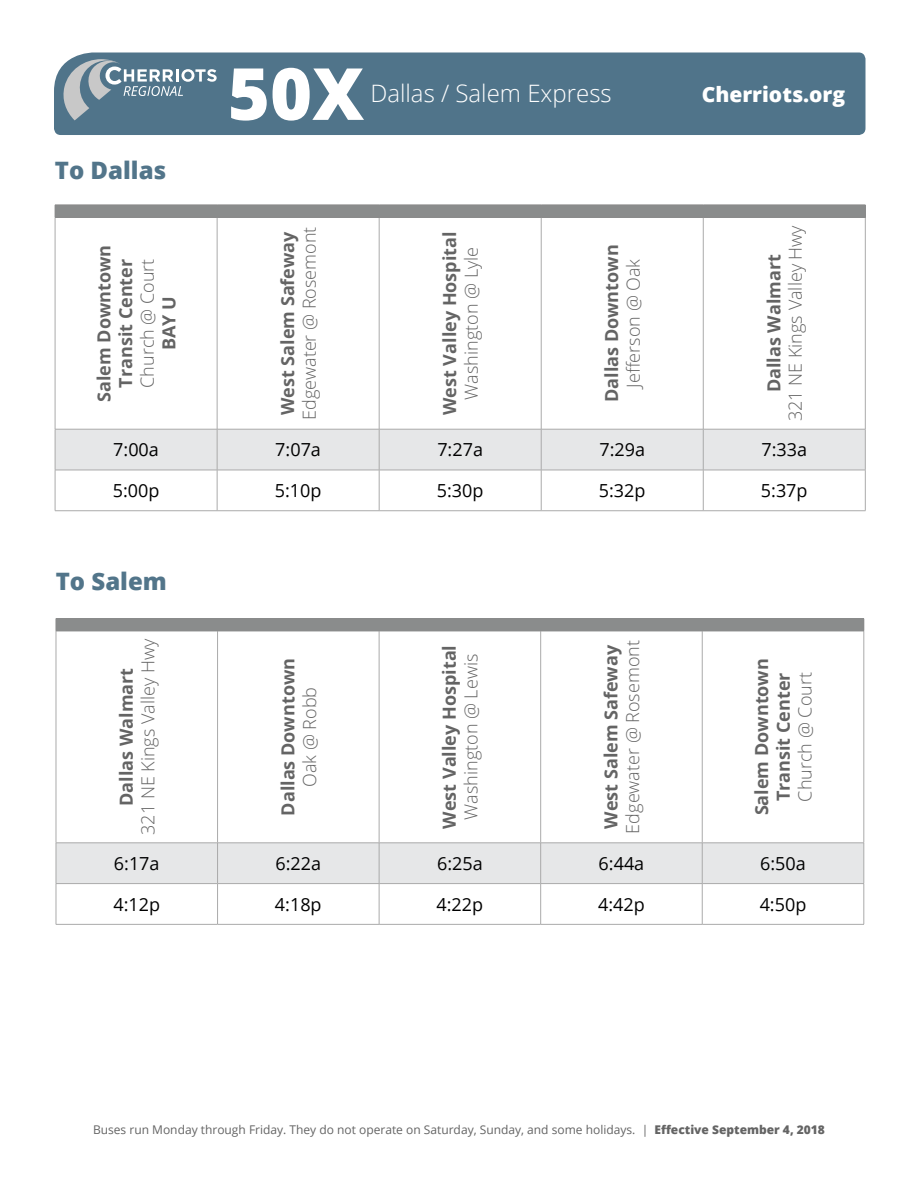
<style>
.page{position:relative;width:918px;height:1188px;background:#fff}
.page>*{position:absolute;margin:0;border:0;box-sizing:border-box;transform-origin:0 0}
.t1{font:800 72px "Open Sans";color:#fff}
.t2{font:300 24px "Open Sans";color:#fff}
.t3{font:800 24px "Open Sans";color:#52758a}
.t4{font:800 21px "Open Sans";color:#fff}
.Stop_Names{font:700 18px/21.6px "Open Sans";color:#646464;text-align:center}
.Stop_Names-2{font:300 18px/21.6px "Open Sans";color:#646464}
.t5{font:18px "Open Sans";color:#000}
.t6{font:12px "Open Sans";color:#646464}
.s1{font-weight:300}
.s2{font-weight:700}
.s3{font-weight:800}
</style>
<div class="page">
<div style="left:55px;top:205px;width:810px;height:12px;background:#8a8c8c"></div>
<div style="left:56px;top:430px;width:809px;height:40px;background:#e6e7e8"></div>
<hr style="left:55px;top:218px;width:1px;height:211px;background:#aaa">
<hr style="left:217px;top:218px;width:1px;height:211px;background:#aaa">
<hr style="left:379px;top:218px;width:1px;height:211px;background:#aaa">
<hr style="left:541px;top:218px;width:1px;height:211px;background:#aaa">
<hr style="left:703px;top:218px;width:1px;height:211px;background:#aaa">
<hr style="left:865px;top:218px;width:1px;height:211px;background:#aaa">
<hr style="left:55px;top:429px;width:162px;height:1px;background:#aaa">
<hr style="left:55px;top:429px;width:1px;height:41px;background:#aaa">
<hr style="left:217px;top:429px;width:1px;height:41px;background:#aaa">
<hr style="left:379px;top:429px;width:1px;height:41px;background:#aaa">
<hr style="left:541px;top:429px;width:1px;height:41px;background:#aaa">
<hr style="left:217px;top:429px;width:162px;height:1px;background:#aaa">
<hr style="left:379px;top:429px;width:162px;height:1px;background:#aaa">
<hr style="left:541px;top:429px;width:162px;height:1px;background:#aaa">
<hr style="left:703px;top:429px;width:163px;height:1px;background:#aaa">
<hr style="left:703px;top:429px;width:1px;height:41px;background:#aaa">
<hr style="left:865px;top:429px;width:1px;height:41px;background:#aaa">
<hr style="left:55px;top:470px;width:162px;height:1px;background:#aaa">
<hr style="left:55px;top:470px;width:1px;height:41px;background:#aaa">
<hr style="left:217px;top:470px;width:162px;height:1px;background:#aaa">
<hr style="left:217px;top:470px;width:1px;height:41px;background:#aaa">
<hr style="left:379px;top:470px;width:162px;height:1px;background:#aaa">
<hr style="left:379px;top:470px;width:1px;height:41px;background:#aaa">
<hr style="left:541px;top:470px;width:162px;height:1px;background:#aaa">
<hr style="left:541px;top:470px;width:1px;height:41px;background:#aaa">
<hr style="left:703px;top:470px;width:163px;height:1px;background:#aaa">
<hr style="left:703px;top:470px;width:1px;height:41px;background:#aaa">
<hr style="left:865px;top:470px;width:1px;height:41px;background:#aaa">
<hr style="left:55px;top:510px;width:162px;height:1px;background:#aaa">
<hr style="left:217px;top:510px;width:162px;height:1px;background:#aaa">
<hr style="left:379px;top:510px;width:162px;height:1px;background:#aaa">
<hr style="left:541px;top:510px;width:162px;height:1px;background:#aaa">
<hr style="left:703px;top:510px;width:163px;height:1px;background:#aaa">
<svg style="left:865px;top:205px;width:1px;height:12px"></svg>
<hr style="left:55px;top:217px;width:162px;height:1px;background:#8a8b8b">
<hr style="left:217px;top:217px;width:162px;height:1px;background:#8a8b8b">
<hr style="left:379px;top:217px;width:162px;height:1px;background:#8a8b8b">
<hr style="left:541px;top:217px;width:162px;height:1px;background:#8a8b8b">
<hr style="left:703px;top:217px;width:163px;height:1px;background:#8a8b8b">
<div style="left:56px;top:619px;width:808px;height:12px;background:#8a8c8c"></div>
<div style="left:57px;top:844px;width:807px;height:39px;background:#e6e7e8"></div>
<hr style="left:56px;top:631px;width:1px;height:212px;background:#aaa">
<hr style="left:217px;top:631px;width:1px;height:212px;background:#aaa">
<hr style="left:379px;top:631px;width:1px;height:212px;background:#aaa">
<hr style="left:540px;top:631px;width:1px;height:212px;background:#aaa">
<hr style="left:702px;top:631px;width:1px;height:212px;background:#aaa">
<hr style="left:864px;top:631px;width:1px;height:212px;background:#aaa">
<hr style="left:56px;top:843px;width:162px;height:1px;background:#aaa">
<hr style="left:56px;top:843px;width:1px;height:40px;background:#aaa">
<hr style="left:217px;top:843px;width:1px;height:40px;background:#aaa">
<hr style="left:379px;top:843px;width:1px;height:40px;background:#aaa">
<hr style="left:540px;top:843px;width:1px;height:40px;background:#aaa">
<hr style="left:218px;top:843px;width:161px;height:1px;background:#aaa">
<hr style="left:379px;top:843px;width:162px;height:1px;background:#aaa">
<hr style="left:541px;top:843px;width:161px;height:1px;background:#aaa">
<hr style="left:702px;top:843px;width:162px;height:1px;background:#aaa">
<hr style="left:702px;top:843px;width:1px;height:40px;background:#aaa">
<hr style="left:864px;top:843px;width:1px;height:40px;background:#aaa">
<hr style="left:56px;top:883px;width:162px;height:1px;background:#aaa">
<hr style="left:56px;top:884px;width:1px;height:40px;background:#aaa">
<hr style="left:218px;top:883px;width:161px;height:1px;background:#aaa">
<hr style="left:217px;top:884px;width:1px;height:40px;background:#aaa">
<hr style="left:379px;top:883px;width:162px;height:1px;background:#aaa">
<hr style="left:379px;top:884px;width:1px;height:40px;background:#aaa">
<hr style="left:541px;top:883px;width:161px;height:1px;background:#aaa">
<hr style="left:540px;top:884px;width:1px;height:40px;background:#aaa">
<hr style="left:702px;top:883px;width:162px;height:1px;background:#aaa">
<hr style="left:702px;top:884px;width:1px;height:40px;background:#aaa">
<hr style="left:864px;top:884px;width:1px;height:40px;background:#aaa">
<hr style="left:56px;top:924px;width:162px;height:1px;background:#aaa">
<hr style="left:218px;top:924px;width:161px;height:1px;background:#aaa">
<hr style="left:379px;top:924px;width:162px;height:1px;background:#aaa">
<hr style="left:541px;top:924px;width:161px;height:1px;background:#aaa">
<hr style="left:702px;top:924px;width:162px;height:1px;background:#aaa">
<hr style="left:56px;top:618px;width:162px;height:1px;background:#8a8b8b">
<hr style="left:218px;top:618px;width:161px;height:1px;background:#8a8b8b">
<hr style="left:379px;top:618px;width:162px;height:1px;background:#8a8b8b">
<hr style="left:541px;top:618px;width:161px;height:1px;background:#8a8b8b">
<hr style="left:702px;top:618px;width:162px;height:1px;background:#8a8b8b">
<svg style="left:864px;top:619px;width:1px;height:12px"></svg>
<hr style="left:56px;top:631px;width:162px;height:1px;background:#8a8b8b">
<hr style="left:218px;top:631px;width:161px;height:1px;background:#8a8b8b">
<hr style="left:379px;top:631px;width:162px;height:1px;background:#8a8b8b">
<hr style="left:541px;top:631px;width:161px;height:1px;background:#8a8b8b">
<hr style="left:702px;top:631px;width:162px;height:1px;background:#8a8b8b">
<div style="left:54px;top:52px;width:812px;height:83px;background:#50748a"></div>
<svg style="left:63px;top:59px;width:154px;height:61px;background:#728d9e"></svg>
<p class="t3" style="left:55px;top:152px;width:113px">To Dallas</p>
<p class="Stop_Names" style="left:93px;top:402px;width:159px;rotate:-90deg">Salem Downtown<br>Transit Center<br><span class="s1">Church @ Court<br></span>BAY U</p>
<h1 class="t1" style="left:228px;top:39px;width:138px">50X</h1>
<h2 class="t2" style="left:370px;top:77px;width:243px">Dallas / Salem Express</h2>
<p class="t4" style="left:702px;top:78px;width:145px">Cherriots.org</p>
<p class="Stop_Names-2" style="left:276px;top:420px;width:195px;rotate:-90deg"><span class="s2">West Salem Safeway<br></span>Edgewater @ Rosemont</p>
<p class="Stop_Names" style="left:439px;top:415px;width:185px;rotate:-90deg">West Valley Hospital<br><span class="s1">Washington @ Lyle</span></p>
<p class="Stop_Names" style="left:601px;top:402px;width:159px;rotate:-90deg">Dallas Downtown<br><span class="s1">Jefferson @ Oak</span></p>
<p class="Stop_Names-2" style="left:763px;top:421px;width:197px;text-align:center;rotate:-90deg"><span class="s2">Dallas Walmart<br></span>321 NE Kings Valley Hwy</p>
<p class="t5" style="left:113px;top:438px;width:47px">7:00a</p>
<p class="t5" style="left:275px;top:438px;width:47px">7:07a</p>
<p class="t5" style="left:437px;top:438px;width:47px">7:27a</p>
<p class="t5" style="left:599px;top:438px;width:47px">7:29a</p>
<p class="t5" style="left:761px;top:438px;width:47px">7:33a</p>
<p class="t5" style="left:113px;top:478px;width:48px">5:00p</p>
<p class="t5" style="left:275px;top:478px;width:48px">5:10p</p>
<p class="t5" style="left:437px;top:478px;width:48px">5:30p</p>
<p class="t5" style="left:599px;top:478px;width:48px">5:32p</p>
<p class="t5" style="left:761px;top:478px;width:48px">5:37p</p>
<p class="t3" style="left:56px;top:563px;width:113px">To Salem</p>
<p class="Stop_Names-2" style="left:115px;top:835px;width:197px;text-align:center;rotate:-90deg"><span class="s2">Dallas Walmart<br></span>321 NE Kings Valley Hwy</p>
<p class="Stop_Names" style="left:277px;top:816px;width:159px;rotate:-90deg">Dallas Downtown<br><span class="s1">Oak @ Robb</span></p>
<p class="Stop_Names" style="left:438px;top:829px;width:185px;rotate:-90deg">West Valley Hospital<br><span class="s1">Washington @ Lewis</span></p>
<p class="Stop_Names-2" style="left:600px;top:834px;width:195px;rotate:-90deg"><span class="s2">West Salem Safeway<br></span>Edgewater @ Rosemont</p>
<p class="Stop_Names" style="left:751px;top:815px;width:159px;rotate:-90deg">Salem Downtown<br>Transit Center<br><span class="s1">Church @ Court</span></p>
<p class="t5" style="left:114px;top:851px;width:47px">6:17a</p>
<p class="t5" style="left:275px;top:851px;width:47px">6:22a</p>
<p class="t5" style="left:437px;top:851px;width:47px">6:25a</p>
<p class="t5" style="left:599px;top:851px;width:47px">6:44a</p>
<p class="t5" style="left:760px;top:851px;width:47px">6:50a</p>
<p class="t5" style="left:113px;top:892px;width:48px">4:12p</p>
<p class="t5" style="left:275px;top:892px;width:48px">4:18p</p>
<p class="t5" style="left:437px;top:892px;width:48px">4:22p</p>
<p class="t5" style="left:598px;top:892px;width:48px">4:42p</p>
<p class="t5" style="left:760px;top:892px;width:48px">4:50p</p>
<p class="t6" style="left:93px;top:1121px;width:733px">Buses run Monday through Friday. They do not operate on Saturday, Sunday, and some holidays. | <span class="s3">Effective September 4, 2018</span></p>
</div>
